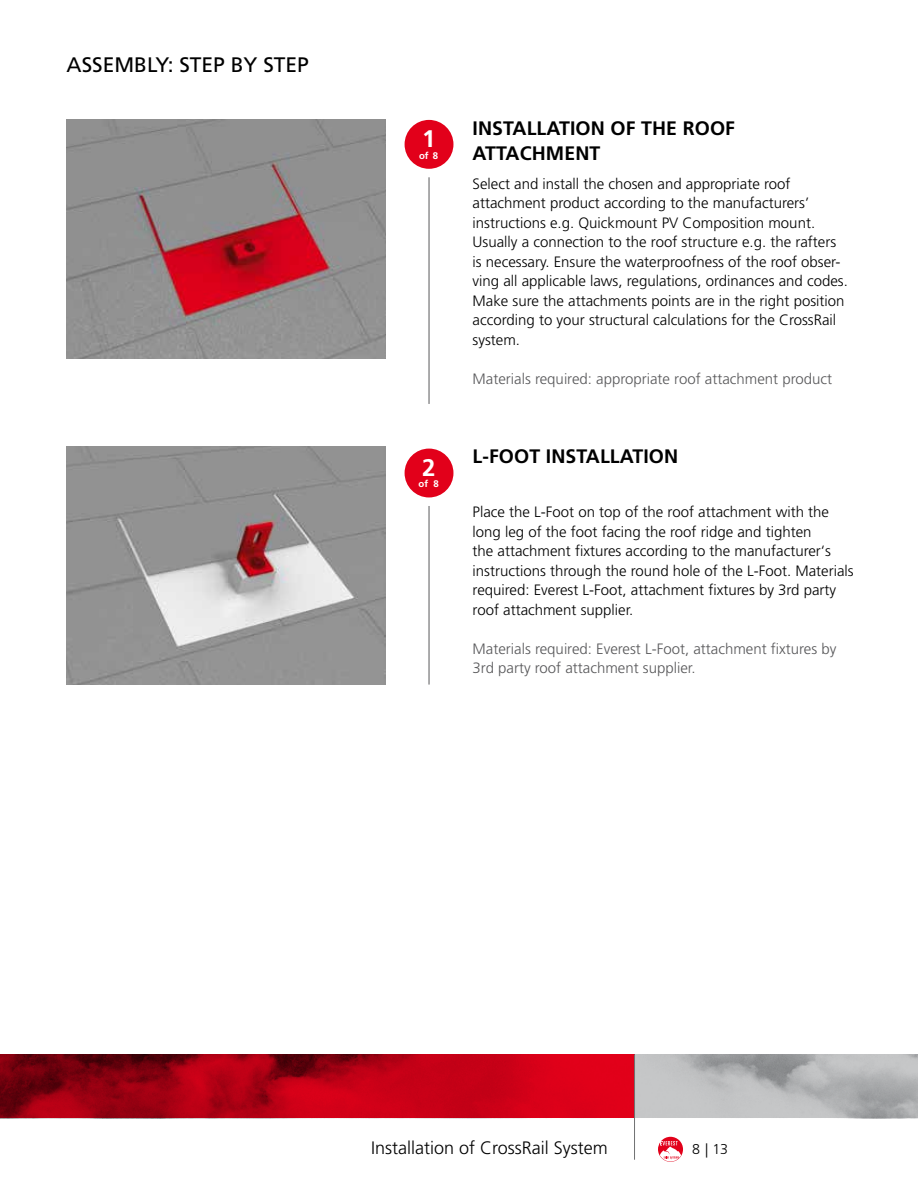
<style>
.page{position:relative;width:918px;height:1188px;background:#fff}
.page>*{position:absolute;margin:0;border:0;box-sizing:border-box;transform-origin:0 0}
.t1{font:700 24px "Frutiger LT";color:#fff}
.t2{font:21px "Frutiger LT";color:#000}
.t3{font:700 19.5px/25.5px "Frutiger LT";letter-spacing:.005em;color:#000}
.t4{font:300 18px "Frutiger LT";color:#000}
.t5{font:300 15px/19.5px "Frutiger LT";color:#000}
.t6{font:300 15px/19.5px "Frutiger LT";color:#58585a}
.t7{font:300 14.25px "Frutiger LT";color:#000}
.t8{font:700 9.6px "Frutiger LT";color:#fff}
</style>
<div class="page">
<svg style="left:0;top:1055px;width:634px;height:63px"></svg>
<svg style="left:635px;top:1055px;width:283px;height:63px;fill:#bfbfc1"></svg>
<hr style="left:634px;top:1054px;width:1px;height:106px;background:#707172">
<img style="left:67px;top:120px;width:318px;height:238px">
<hr style="left:429px;top:177px;width:1px;height:227px;background:#58585a">
<hr style="left:429px;top:506px;width:1px;height:179px;background:#58585a">
<div style="left:405px;top:120px;width:48px;height:49px;background:#e2001a;border-radius:50%"></div>
<div style="left:405px;top:449px;width:48px;height:48px;background:#e2001a;border-radius:50%"></div>
<img style="left:67px;top:446px;width:318px;height:239px">
<svg style="left:658px;top:1137px;width:25px;height:25px"></svg>
<h2 class="t2" style="left:67px;top:52px;width:244px">ASSEM BLY: STEP BY STEP</h2>
<h1 class="t1" style="left:422px;top:125px;width:15px">1</h1>
<p class="t8" style="left:419px;top:150px;width:20px">OF 8</p>
<h1 class="t1" style="left:422px;top:453px;width:15px">2</h1>
<p class="t8" style="left:418px;top:478px;width:22px">OF 8</p>
<h3 class="t3" style="left:473px;top:115px;width:264px">INSTALLATION OF THE ROOF<br>ATTACHMENT</h3>
<p class="t5" style="left:473px;top:174px;width:377px">Select and install the chosen and appropriate roof attachment product according to the manufacturers’ instructions e.g. Quickmount PV Composition mount.<br>Usually a connection to the roof structure e.g. the rafters is necessary. Ensure the waterproofness of the roof obser&shy;ving all applicable laws, regulations, ordinances and codes.<br>Make sure the attachments points are in the right position according to your structural calculations for the CrossRail system.</p>
<p class="t6" style="left:473px;top:369px;width:361px">Materials required: appropriate roof attachment product</p>
<h3 class="t3" style="left:473px;top:444px;width:207px">L-FOOT INSTALLATION</h3>
<p class="t5" style="left:473px;top:503px;width:383px">Place the L-Foot on top of the roof attachment with the long leg of the foot facing the roof ridge and tighten<br>the attachment fixtures according to the manufacturer‘s instructions through the round hole of the L-Foot. Materials required: Everest L-Foot, attachment fixtures by 3rd party roof attachment supplier.</p>
<p class="t6" style="left:473px;top:639px;width:365px">Materials required: Everest L-Foot, attachment fixtures by<br>3rd party roof attachment supplier.</p>
<p class="t4" style="left:371px;top:1138px;width:238px">Installation of CrossRail System</p>
<p class="t7" style="left:692px;top:1141px;width:37px">8 | 13</p>
</div>
